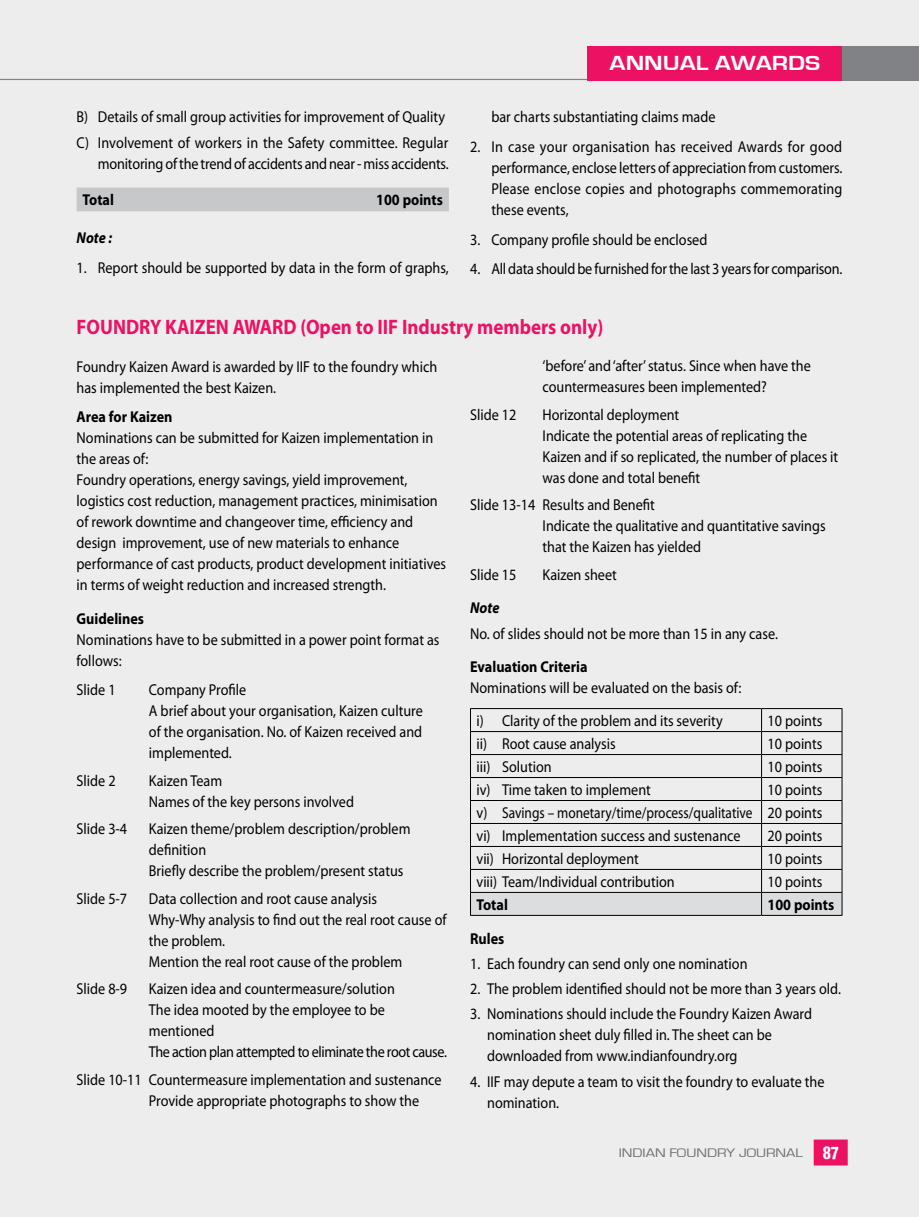
<style>
.page{position:relative;width:919px;height:1217px;background:#fff}
.page>*{position:absolute;margin:0;border:0;box-sizing:border-box;transform-origin:0 0}
.t1{font:700 21px "Myriad Pro";color:#ed1164;scale:.9 1}
.t2{font:700 21px "Eurostile";color:#fff;scale:1.2 1}
.t3{font:15.75px/21px "Myriad Pro";color:#000;scale:.9 1}
.t4{font:700 15.75px "Myriad Pro";color:#000;scale:.9 1}
.t5{font:italic 700 15.75px "Myriad Pro";color:#000;scale:.9 1}
.t6{font:12.75px "Eurostile";color:#6d6e71;scale:1.2 1}
.s1{font-family:"Helvetica";font-weight:900;font-stretch:condensed;font-size:16.5px;color:#fff}
</style>
<div class="page">
<div style="left:0;top:0;width:918px;height:1216px;background:#ededee"></div>
<div style="left:813px;top:1139px;width:34px;height:26px;background:#ed1164;border:2px solid #ed1164"></div>
<div style="left:77px;top:187px;width:372px;height:24px;background:#c7c8ca"></div>
<hr style="left:0;top:79px;width:842px;height:1px;background:#808285">
<div style="left:587px;top:46px;width:255px;height:34px;background:#ed1164"></div>
<div style="left:842px;top:46px;width:76px;height:34px;background:#808285"></div>
<svg style="left:470px;top:708px;width:372px;height:206px"></svg>
<hr style="left:470px;top:914px;width:291px;height:1px;background:#000">
<hr style="left:761px;top:914px;width:81px;height:1px;background:#000">
<p class="t3" style="left:77px;top:104px;width:415px;line-height:25.2px">B) Details of small group activities for improvement of Quality<br>C) Involvement of workers in the Safety committee. Regular</p>
<p class="t3" style="left:98px;top:153px;width:391px">monitoring of the trend of accidents and near - miss accidents.</p>
<p class="t4" style="left:83px;top:190px;width:36px">Total</p>
<p class="t4" style="left:376px;top:190px;width:76px">100 points</p>
<p class="t5" style="left:77px;top:228px;width:41px">Note :</p>
<p class="t3" style="left:77px;top:257px;width:415px">1. Report should be supported by data in the form of graphs,</p>
<h1 class="t2" style="left:609px;top:52px;width:58px">ANNUAL</h1>
<h1 class="t2" style="left:714px;top:52px;width:49px">AWARD</h1>
<h1 class="t2" style="left:805px;top:52px;width:14px">S</h1>
<p class="t3" style="left:491px;top:106px;width:250px">bar charts substantiating claims made</p>
<p class="t3" style="left:491px;top:136px;width:391px;text-align:justify;text-indent:-21px">2. In case your organisation has received Awards for good performance, enclose letters of appreciation from customers.<br>Please enclose copies and photographs commemorating these events,</p>
<p class="t3" style="left:470px;top:228px;width:265px">3. Company profile should be enclosed</p>
<p class="t3" style="left:470px;top:258px;width:415px">4. All data should be furnished for the last 3 years for comparison.</p>
<h1 class="t1" style="left:77px;top:313px;width:586px">FOU NDRY KAIZEN AWARD (Open to IIF Industry members only)</h1>
<p class="t3" style="left:77px;top:355px;width:402px">Foundry Kaizen Award is awarded by IIF to the foundry which has implemented the best Kaizen.</p>
<p class="t4" style="left:77px;top:406px;width:108px">Area for Kaizen</p>
<p class="t3" style="left:77px;top:427px;width:412px">Nominations can be submitted for Kaizen implementation in the areas of:<br>Foundry operations, energy savings, yield improvement, logistics cost reduction, management practices, minimisation of rework downtime and changeover time, efficiency and design improvement, use of new materials to enhance performance of cast products, product development initiatives in terms of weight reduction and increased strength.</p>
<p class="t4" style="left:77px;top:608px;width:77px">Guidelines</p>
<p class="t3" style="left:77px;top:628px;width:405px">Nominations have to be submitted in a power point format as follows:</p>
<p class="t3" style="left:77px;top:679px;width:45px">Slide 1</p>
<p class="t3" style="left:149px;top:679px;width:306px">Company Profile<br>A brief about your organisation, Kaizen culture of the organisation. No. of Kaizen received and implemented.</p>
<p class="t3" style="left:77px;top:769px;width:45px">Slide 2</p>
<p class="t3" style="left:149px;top:769px;width:229px">Kaizen Team<br>Names of the key persons involved</p>
<p class="t3" style="left:77px;top:818px;width:58px">Slide 3-4</p>
<p class="t3" style="left:149px;top:818px;width:292px">Kaizen theme/problem description/problem definition<br>Briefly describe the problem/present status</p>
<p class="t3" style="left:77px;top:887px;width:58px">Slide 5-7</p>
<p class="t3" style="left:149px;top:887px;width:332px">Data collection and root cause analysis<br>Why-Why analysis to find out the real root cause of the problem.<br>Mention the real root cause of the problem</p>
<p class="t3" style="left:77px;top:977px;width:58px">Slide 8-9</p>
<p class="t3" style="left:149px;top:977px;width:332px">Kaizen idea and countermeasure/solution<br>The idea mooted by the employee to be mentioned<br>The action plan attempted to eliminate the root cause.</p>
<p class="t3" style="left:149px;top:1068px;width:327px;text-indent:-72px">Slide 10-11 Countermeasure implementation and sustenance<br>Provide appropriate photographs to show the</p>
<p class="t3" style="left:542px;top:355px;width:300px">‘before’ and ‘after’ status. Since when have the countermeasures been implemented?</p>
<p class="t3" style="left:470px;top:403px;width:53px">Slide 12</p>
<p class="t3" style="left:542px;top:403px;width:330px">Horizontal deployment<br>Indicate the potential areas of replicating the Kaizen and if so replicated, the number of places it was done and total benefit</p>
<p class="t3" style="left:542px;top:494px;width:316px;text-indent:-72px">Slide 13-14 Results and Benefit<br>Indicate the qualitative and quantitative savings that the Kaizen has yielded</p>
<p class="t3" style="left:470px;top:563px;width:53px">Slide 15</p>
<p class="t3" style="left:542px;top:563px;width:84px">Kaizen sheet</p>
<p class="t5" style="left:470px;top:597px;width:34px">Note</p>
<p class="t3" style="left:470px;top:622px;width:343px">No. of slides should not be more than 15 in any case.</p>
<p class="t4" style="left:470px;top:656px;width:132px">Evaluation Criteria</p>
<p class="t3" style="left:476px;top:671px;width:296px;line-height:32.5px;text-indent:-6px">Nominations will be evaluated on the basis of: i) Clarity of the problem and its severity</p>
<p class="t3" style="left:767px;top:709px;width:62px">10 points</p>
<p class="t3" style="left:476px;top:732px;width:156px">ii) Root cause analysis</p>
<p class="t3" style="left:767px;top:732px;width:62px">10 points</p>
<p class="t3" style="left:476px;top:755px;width:85px">iii) Solution</p>
<p class="t3" style="left:767px;top:755px;width:62px">10 points</p>
<p class="t3" style="left:476px;top:778px;width:195px">iv) Time taken to implement</p>
<p class="t3" style="left:476px;top:777px;width:386px;line-height:23px;text-align:justify;text-indent:291px">10 points v) Savings – monetary/time/process/qualitative 20 points vi) Implementation success and sustenance</p>
<p class="t3" style="left:767px;top:824px;width:62px">20 points</p>
<p class="t3" style="left:476px;top:847px;width:182px">vii) Horizontal deployment</p>
<p class="t3" style="left:767px;top:847px;width:62px">10 points</p>
<p class="t3" style="left:476px;top:870px;width:222px">viii) Team/Individual contribution</p>
<p class="t3" style="left:767px;top:870px;width:62px">10 points</p>
<p class="t4" style="left:476px;top:894px;width:36px">Total</p>
<p class="t4" style="left:767px;top:894px;width:76px">100 points</p>
<p class="t4" style="left:470px;top:927px;width:40px">Rules</p>
<p class="t3" style="left:470px;top:952px;width:310px">1. Each foundry can send only one nomination</p>
<p class="t3" style="left:470px;top:977px;width:413px">2. The problem identified should not be more than 3 years old.</p>
<p class="t3" style="left:487px;top:1003px;width:362px;text-indent:-17px">3. Nominations should include the Foundry Kaizen Award nomination sheet duly filled in. The sheet can be downloaded from www.indianfoundry.org</p>
<p class="t3" style="left:487px;top:1070px;width:376px;text-indent:-17px">4. IIF may depute a team to visit the foundry to evaluate the nomination.</p>
<p class="t6" style="left:618px;top:1145px;width:185px">INDIAN FOUNDRY JOURNAL <span class="s1">87</span></p>
</div>
